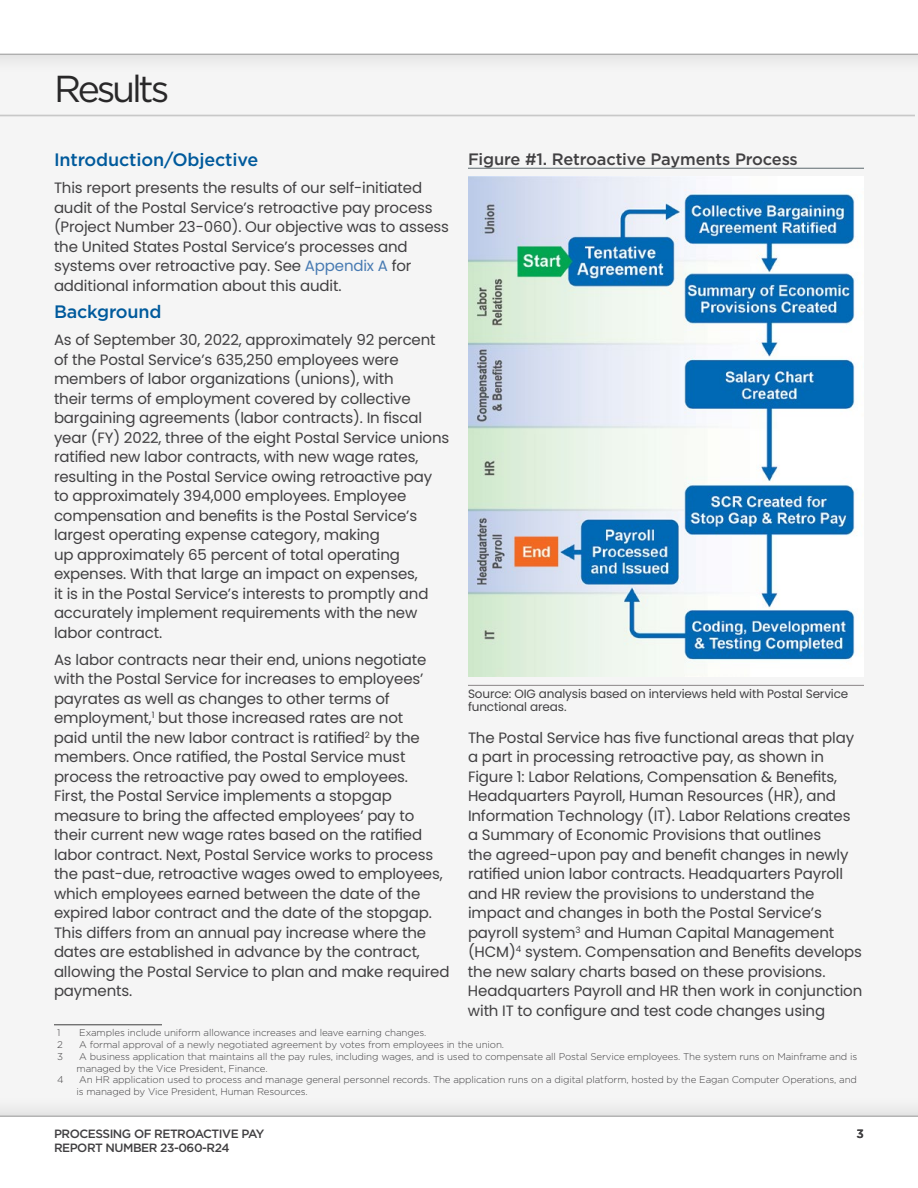
<style>
.page{position:relative;width:918px;height:1188px;background:#fff}
.page>*{position:absolute;margin:0;border:0;box-sizing:border-box;transform-origin:0 0}
.t1{font:37.5px "Gotham";letter-spacing:-.085em;color:#292829}
.t2{font:500 18px "Gotham";letter-spacing:-.01em;color:#005a9c}
.t3{font:500 16.5px "Gotham";letter-spacing:-.01em;color:#414042}
.t4{font:15px/19.5px "Poppins";letter-spacing:-.01em;color:#414042}
.t5{font:12px/13.5px "Poppins";letter-spacing:-.01em;color:#414042}
.t6{font:500 12px "Gotham";letter-spacing:-.04em;color:#414042}
.t7{font:300 9.75px/11.7px "Gotham";letter-spacing:-.01em;color:#414042}
.s1{color:#477ab2}
</style>
<div class="page">
<div style="left:0;top:0;width:918px;height:75px;background:#eee"></div>
<div style="left:0;top:0;width:918px;height:54px;background:#fff"></div>
<div style="left:0;top:1095px;width:918px;height:93px;background:#eee"></div>
<div style="left:0;top:1116px;width:918px;height:72px;background:#fff"></div>
<div style="left:0;top:106px;width:918px;height:19px;background:#000;opacity:.2"></div>
<hr style="left:0;top:115px;width:915px;height:1px;background:#3e3e3e">
<hr style="left:0;top:116px;width:915px;height:1px;background:#3e3e3e">
<hr style="left:54px;top:1025px;width:108px;height:1px;background:#3e3e3e">
<hr style="left:468px;top:168px;width:396px;height:1px;background:#5d696f">
<hr style="left:468px;top:685px;width:396px;height:1px;background:#8a8687">
<img style="left:468px;top:176px;width:387px;height:501px">
<h1 class="t1" style="left:54px;top:68px;width:117px">Results</h1>
<p class="t2" style="left:54px;top:150px;width:206px">Introduction/Objective</p>
<p class="t4" style="left:54px;top:178px;width:397px">This report presents the results of our self-initiated audit of the Postal Service’s retroactive pay process (Project Number 23-060). Our objective was to assess the United States Postal Service’s processes and systems over retroactive pay. See <span class="s1">Appendix A</span> for additional information about this audit.</p>
<p class="t2" style="left:54px;top:302px;width:109px">Background</p>
<p class="t4" style="left:54px;top:330px;width:397px">As of September 30, 2022, approximately 92 percent of the Postal Service’s 635,250 employees were members of labor organizations (unions), with<br>their terms of employment covered by collective bargaining agreements (labor contracts). In fiscal year (FY) 2022, three of the eight Postal Service unions ratified new labor contracts, with new wage rates, resulting in the Postal Service owing retroactive pay to approximately 394,000 employees. Employee compensation and benefits is the Postal Service’s largest operating expense category, making<br>up approximately 65 percent of total operating expenses. With that large an impact on expenses,<br>it is in the Postal Service’s interests to promptly and accurately implement requirements with the new labor contract.</p>
<p class="t4" style="left:54px;top:650px;width:397px">As labor contracts near their end, unions negotiate with the Postal Service for increases to employees’ payrates as well as changes to other terms of employment,<sup>1</sup> but those increased rates are not<br>paid until the new labor contract is ratified<sup>2</sup> by the members. Once ratified, the Postal Service must process the retroactive pay owed to employees.<br>First, the Postal Service implements a stopgap measure to bring the affected employees’ pay to their current new wage rates based on the ratified labor contract. Next, Postal Service works to process the past-due, retroactive wages owed to employees, which employees earned between the date of the expired labor contract and the date of the stopgap.<br>This differs from an annual pay increase where the dates are established in advance by the contract, allowing the Postal Service to plan and make required payments.</p>
<p class="t7" style="left:57px;top:1027px;width:5px">1</p>
<p class="t7" style="left:79px;top:1027px;width:349px">Examples include uniform allowance increases and leave earning changes.</p>
<p class="t7" style="left:57px;top:1039px;width:7px">2</p>
<p class="t7" style="left:79px;top:1039px;width:426px">A formal approval of a newly negotiated agreement by votes from employees in the union.</p>
<p class="t7" style="left:57px;top:1050px;width:7px">3</p>
<p class="t7" style="left:76px;top:1050px;width:782px">A business application that maintains all the pay rules, including wages, and is used to compensate all Postal Service employees. The system runs on Mainframe and is managed by the Vice President, Finance.</p>
<p class="t7" style="left:57px;top:1074px;width:8px">4</p>
<p class="t7" style="left:76px;top:1074px;width:782px">An HR application used to process and manage general personnel records. The application runs on a digital platform, hosted by the Eagan Computer Operations, and is managed by Vice President, Human Resources.</p>
<p class="t3" style="left:468px;top:150px;width:331px">Figure #1. Retroactive Payments Process</p>
<p class="t5" style="left:468px;top:687px;width:382px">Source: OIG analysis based on interviews held with Postal Service functional areas.</p>
<p class="t4" style="left:468px;top:728px;width:396px">The Postal Service has five functional areas that play a part in processing retroactive pay, as shown in Figure 1: Labor Relations, Compensation &amp; Benefits, Headquarters Payroll, Human Resources (HR), and Information Technology (IT). Labor Relations creates a Summary of Economic Provisions that outlines<br>the agreed-upon pay and benefit changes in newly ratified union labor contracts. Headquarters Payroll and HR review the provisions to understand the impact and changes in both the Postal Service’s payroll system<sup>3</sup> and Human Capital Management (HCM)<sup>4</sup> system. Compensation and Benefits develops the new salary charts based on these provisions.<br>Headquarters Payroll and HR then work in conjunction with IT to configure and test code changes using</p>
<p class="t6" style="left:54px;top:1127px;width:212px">PROCESSING OF RETROACTIVE PAY</p>
<p class="t6" style="left:857px;top:1127px;width:9px">3</p>
<p class="t6" style="left:54px;top:1141px;width:177px">REPORT NUMBER 23-060-R24</p>
</div>
